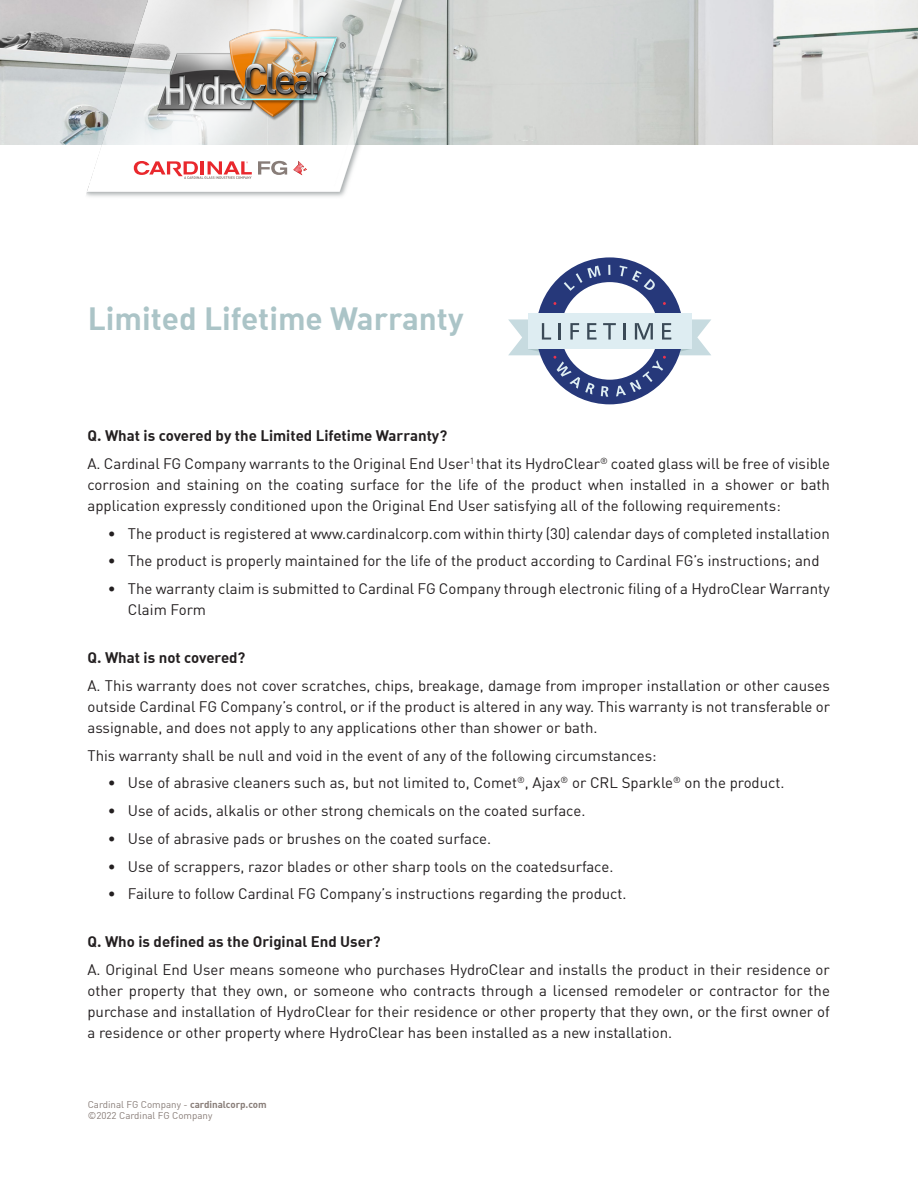
<style>
.page{position:relative;width:918px;height:1188px;background:#fff}
.page>*{position:absolute;margin:0;border:0;box-sizing:border-box;transform-origin:0 0}
.Titles{font:31.5px "DIN Bold Alternate";color:#abc4c7}
.Text{font:15px/21px "DIN";color:#231f20;text-align:justify}
.Text-2{font:15px "DIN Bold Alternate";color:#231f20}
.Text-3{font:9.75px "DIN";color:#887d78}
.s1{font-family:"DIN Bold Alternate"}
</style>
<div class="page">
<div style="left:536px;top:257px;width:147px;height:147px;background:#26387a;border-radius:50%"></div>
<div style="left:561px;top:282px;width:97px;height:98px;background:#fff;border-radius:50%"></div>
<svg style="left:564px;top:266px;width:37px;height:25px"></svg>
<svg style="left:608px;top:265px;width:2px;height:10px"></svg>
<svg style="left:620px;top:266px;width:35px;height:24px"></svg>
<div style="left:528px;top:313px;width:164px;height:36px;background:#deedf2"></div>
<svg style="left:508px;top:319px;width:203px;height:78px"></svg>
<img style="left:0;top:0;width:918px;height:145px">
<img style="left:82px;top:0;width:336px;height:197px">
<svg style="left:258px;top:161px;width:29px;height:14px"></svg>
<svg style="left:134px;top:161px;width:118px;height:18px"></svg>
<img style="left:293px;top:161px;width:14px;height:14px">
<img style="left:144px;top:18px;width:203px;height:106px">
<p class="Titles" style="left:88px;top:298px;width:377px">Limited Lifetime Warranty</p>
<p class="Text-2" style="left:87px;top:426px;width:361px">Q. What is covered by the Limited Lifetime Warranty?</p>
<p class="Text" style="left:87px;top:453px;width:744px">A. Cardinal FG Company warrants to the Original End User<sup>1</sup> that its HydroClear<sup>®</sup> coated glass will be free of visible corrosion and staining on the coating surface for the life of the product when installed in a shower or bath application expressly conditioned upon the Original End User satisfying all of the following requirements:</p>
<p class="Text" style="left:108px;top:523px;width:724px">• The product is registered at www.cardinalcorp.com within thirty (30) calendar days of completed installation</p>
<p class="Text" style="left:108px;top:550px;width:713px">• The product is properly maintained for the life of the product according to Cardinal FG’s instructions; and</p>
<p class="Text" style="left:128px;top:578px;width:703px;text-indent:-20px">• The warranty claim is submitted to Cardinal FG Company through electronic filing of a HydroClear Warranty<br>Claim Form</p>
<p class="Text-2" style="left:87px;top:648px;width:160px">Q. What is not covered?</p>
<p class="Text" style="left:87px;top:675px;width:744px">A. This warranty does not cover scratches, chips, breakage, damage from improper installation or other causes outside Cardinal FG Company’s control, or if the product is altered in any way. This warranty is not transferable or assignable, and does not apply to any applications other than shower or bath.</p>
<p class="Text" style="left:87px;top:745px;width:571px">This warranty shall be null and void in the event of any of the following circumstances:</p>
<p class="Text" style="left:108px;top:772px;width:678px">• Use of abrasive cleaners such as, but not limited to, Comet<sup>®</sup>, Ajax<sup>®</sup> or CRL Sparkle<sup>®</sup> on the product.</p>
<p class="Text" style="left:108px;top:800px;width:479px">• Use of acids, alkalis or other strong chemicals on the coated surface.</p>
<p class="Text" style="left:108px;top:828px;width:385px">• Use of abrasive pads or brushes on the coated surface.</p>
<p class="Text" style="left:108px;top:856px;width:507px">• Use of scrappers, razor blades or other sharp tools on the coatedsurface.</p>
<p class="Text" style="left:108px;top:883px;width:520px">• Failure to follow Cardinal FG Company’s instructions regarding the product.</p>
<p class="Text-2" style="left:87px;top:932px;width:295px">Q. Who is defined as the Original End User?</p>
<p class="Text" style="left:87px;top:959px;width:744px">A. Original End User means someone who purchases HydroClear and installs the product in their residence or other property that they own, or someone who contracts through a licensed remodeler or contractor for the purchase and installation of HydroClear for their residence or other property that they own, or the first owner of a residence or other property where HydroClear has been installed as a new installation.</p>
<p class="Text-3" style="left:88px;top:1098px;width:181px">Cardinal FG Company - <span class="s1">cardinalcorp.com</span></p>
<p class="Text-3" style="left:88px;top:1110px;width:126px">©2022 Cardinal FG Company</p>
</div>
